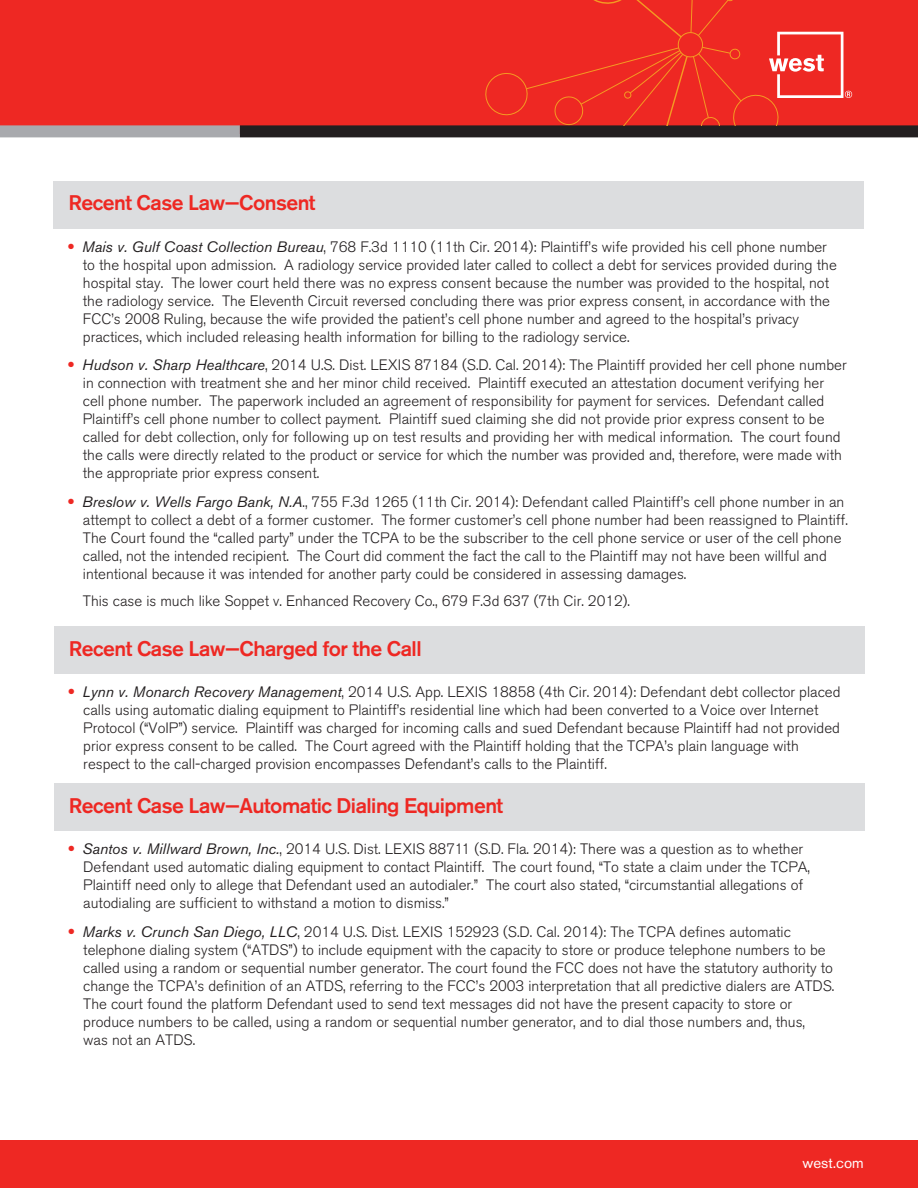
<style>
.page{position:relative;width:918px;height:1188px;background:#fff}
.page>*{position:absolute;margin:0;border:0;box-sizing:border-box;transform-origin:0 0}
.t1{font:500 21px "Akzidenz Grotesk BE";letter-spacing:-.025em;color:#ee2823}
.t2{font:300 15px/18px "Akzidenz Grotesk BE";color:#231f20}
.t3{font:15px "Akzidenz Grotesk BE";color:#fff}
.s1{font-weight:400;font-style:italic}
</style>
<div class="page">
<div style="left:53px;top:181px;width:811px;height:47px;background:#dcdddf"></div>
<div style="left:54px;top:784px;width:810px;height:47px;background:#dcdddf"></div>
<div style="left:54px;top:626px;width:810px;height:48px;background:#dcdddf"></div>
<div style="left:0;top:0;width:918px;height:134px;background:#ee2823"></div>
<div style="left:0;top:125px;width:240px;height:12px;background:#a8a9ad"></div>
<div style="left:240px;top:125px;width:678px;height:12px;background:#231f20"></div>
<div style="left:0;top:1141px;width:918px;height:47px;background:#ee2823"></div>
<svg style="left:485px;top:0;width:367px;height:125px"></svg>
<p class="t1" style="left:69px;top:190px;width:249px">Recent Case Law—Consent</p>
<p class="t2" style="left:83px;top:238px;width:755px;text-indent:-15px"><sup>●</sup> <span class="s1">Mais v. Gulf Coast Collection Bureau</span>, 768 F.3d 1110 (11th Cir. 2014): Plaintiff’s wife provided his cell phone number to the hospital upon admission. A radiology service provided later called to collect a debt for services provided during the hospital stay. The lower court held there was no express consent because the number was provided to the hospital, not the radiology service. The Eleventh Circuit reversed concluding there was prior express consent, in accordance with the FCC’s 2008 Ruling, because the wife provided the patient’s cell phone number and agreed to the hospital’s privacy practices, which included releasing health information for billing to the radiology service.</p>
<p class="t2" style="left:83px;top:356px;width:765px;text-indent:-15px"><sup>●</sup> <span class="s1">Hudson v. Sharp Healthcare</span>, 2014 U.S. Dist. LEXIS 87184 (S.D. Cal. 2014): The Plaintiff provided her cell phone number in connection with treatment she and her minor child received. Plaintiff executed an attestation document verifying her cell phone number. The paperwork included an agreement of responsibility for payment for services. Defendant called Plaintiff’s cell phone number to collect payment. Plaintiff sued claiming she did not provide prior express consent to be called for debt collection, only for following up on test results and providing her with medical information. The court found the calls were directly related to the product or service for which the number was provided and, therefore, were made with the appropriate prior express consent.</p>
<p class="t2" style="left:83px;top:493px;width:766px;text-indent:-15px"><sup>●</sup> <span class="s1">Breslow v. Wells Fargo Bank, N.A</span>., 755 F.3d 1265 (11th Cir. 2014): Defendant called Plaintiff’s cell phone number in an attempt to collect a debt of a former customer. The former customer’s cell phone number had been reassigned to Plaintiff.<br>The Court found the “called party” under the TCPA to be the subscriber to the cell phone service or user of the cell phone called, not the intended recipient. The Court did comment the fact the call to the Plaintiff may not have been willful and intentional because it was intended for another party could be considered in assessing damages.</p>
<p class="t2" style="left:83px;top:592px;width:549px">This case is much like Soppet v. Enhanced Recovery Co., 679 F.3d 637 (7th Cir. 2012).</p>
<p class="t1" style="left:69px;top:635px;width:354px">Recent Case Law—Charged for the Call</p>
<p class="t2" style="left:83px;top:683px;width:759px;text-indent:-15px"><sup>●</sup> <span class="s1">Lynn v. Monarch Recovery Management</span>, 2014 U.S. App. LEXIS 18858 (4th Cir. 2014): Defendant debt collector placed calls using automatic dialing equipment to Plaintiff’s residential line which had been converted to a Voice over Internet Protocol (“VoIP”) service. Plaintiff was charged for incoming calls and sued Defendant because Plaintiff had not provided prior express consent to be called. The Court agreed with the Plaintiff holding that the TCPA’s plain language with respect to the call-charged provision encompasses Defendant’s calls to the Plaintiff.</p>
<p class="t1" style="left:69px;top:793px;width:436px">Recent Case Law—Automatic Dialing Equipment</p>
<p class="t2" style="left:83px;top:840px;width:728px;text-indent:-15px"><sup>●</sup> <span class="s1">Santos v. Millward Brown, Inc.</span>, 2014 U.S. Dist. LEXIS 88711 (S.D. Fla. 2014): There was a question as to whether Defendant used automatic dialing equipment to contact Plaintiff. The court found, “To state a claim under the TCPA, Plaintiff need only to allege that Defendant used an autodialer.” The court also stated, “circumstantial allegations of autodialing are sufficient to withstand a motion to dismiss.”</p>
<p class="t2" style="left:83px;top:923px;width:753px;text-indent:-15px"><sup>●</sup> <span class="s1">Marks v. Crunch San Diego, LLC</span>, 2014 U.S. Dist. LEXIS 152923 (S.D. Cal. 2014): The TCPA defines automatic telephone dialing system (“ATDS”) to include equipment with the capacity to store or produce telephone numbers to be called using a random or sequential number generator. The court found the FCC does not have the statutory authority to change the TCPA’s definition of an ATDS, referring to the FCC’s 2003 interpretation that all predictive dialers are ATDS.<br>The court found the platform Defendant used to send text messages did not have the present capacity to store or produce numbers to be called, using a random or sequential number generator, and to dial those numbers and, thus,<br>was not an ATDS.</p>
<p class="t3" style="left:802px;top:1154px;width:63px">west.com</p>
</div>
